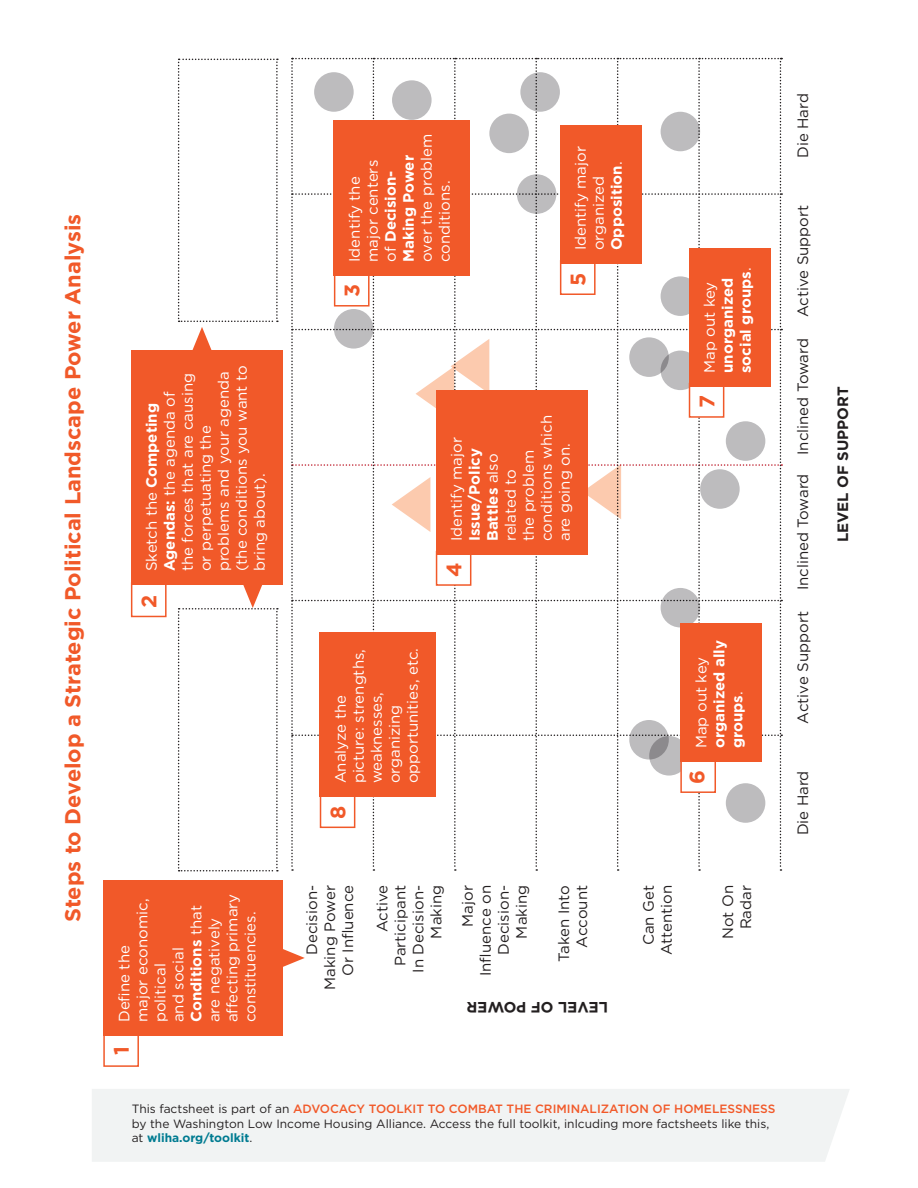
<style>
.page{position:relative;width:918px;height:1188px;background:#fff}
.page>*{position:absolute;margin:0;border:0;box-sizing:border-box;transform-origin:0 0}
.heading_2_chart{font:700 21.75px "Gotham";color:#f15929}
.heading_2{font:700 21px "Gotham";color:#f15929}
.body{font:15px/18px "Gotham";color:#fff}
.t1{font:15px/18px "Gotham";color:#231f20;text-align:right}
.body-2{font:700 15px/18px "Gotham";color:#fff}
.t2{font:700 15px "Gotham";color:#231f20}
.t3{font:12px/14.4px "Gotham";color:#231f20}
.s1{font-weight:700}
.s2{font-weight:400}
.s3{font-weight:500;color:#f15929}
.s4{font-weight:700;color:#007b91}
</style>
<div class="page">
<div style="left:92px;top:1089px;width:757px;height:73px;background:#f1f3f3"></div>
<svg style="left:291px;top:58px;width:491px;height:813px"></svg>
<div style="left:103px;top:880px;width:180px;height:156px;background:#f15929"></div>
<div style="left:131px;top:350px;width:152px;height:235px;background:#f15929"></div>
<svg style="left:283px;top:949px;width:22px;height:18px"></svg>
<svg style="left:178px;top:585px;width:100px;height:286px"></svg>
<svg style="left:178px;top:59px;width:100px;height:291px"></svg>
<div style="left:103px;top:1032px;width:36px;height:35px;border:2px solid #f15929"></div>
<div style="left:131px;top:582px;width:36px;height:35px;border:2px solid #f15929"></div>
<div style="left:334px;top:272px;width:36px;height:35px;background:#fff;border:2px solid #f15929"></div>
<div style="left:560px;top:260px;width:36px;height:35px;background:#fff;border:2px solid #f15929"></div>
<div style="left:689px;top:383px;width:35px;height:35px;background:#fff;border:2px solid #f15929"></div>
<div style="left:680px;top:758px;width:36px;height:35px;background:#fff;border:2px solid #f15929"></div>
<div style="left:436px;top:551px;width:35px;height:35px;background:#fff;border:2px solid #f15929"></div>
<div style="left:320px;top:793px;width:35px;height:35px;background:#fff;border:2px solid #f15929"></div>
<div style="left:334px;top:120px;width:136px;height:155px;background:#f15929"></div>
<div style="left:560px;top:126px;width:82px;height:138px;background:#f15929"></div>
<div style="left:689px;top:248px;width:82px;height:139px;background:#f15929"></div>
<div style="left:680px;top:624px;width:82px;height:138px;background:#f15929"></div>
<div style="left:436px;top:390px;width:151px;height:165px;background:#f15929"></div>
<div style="left:320px;top:632px;width:116px;height:165px;background:#f15929"></div>
<p class="heading_2_chart" style="left:60px;top:922px;width:710px;rotate:-90deg">Steps to Develop a Strategic Political Landscape Power Analysis</p>
<p class="body" style="left:142px;top:571px;width:207px;rotate:-90deg">Sketch the <span class="s1">Competing<br>Agendas:</span> the agenda of the forces that are causing or perpetuating the problems and your agenda (the conditions you want to bring about).</p>
<p class="heading_2" style="left:137px;top:608px;width:15px;rotate:-90deg">2</p>
<p class="body" style="left:115px;top:1022px;width:130px;rotate:-90deg">Define the<br>major economic, political<br>and social<br><span class="s1">Conditions</span> that are negatively affecting primary constituencies.</p>
<p class="heading_2" style="left:109px;top:1055px;width:10px;rotate:-90deg">1</p>
<p class="body" style="left:345px;top:262px;width:130px;rotate:-90deg">Identify the major centers<br>of <span class="s1">Decision-<br>Making Power </span>over the problem conditions.</p>
<p class="body" style="left:571px;top:250px;width:105px;rotate:-90deg">Identify major organized<br><span class="s1">Opposition</span>.</p>
<p class="heading_2" style="left:340px;top:297px;width:15px;rotate:-90deg">3</p>
<p class="heading_2" style="left:566px;top:286px;width:15px;rotate:-90deg">5</p>
<p class="body" style="left:447px;top:541px;width:127px;rotate:-90deg">Identify major<br><span class="s1">Issue/Policy<br>Battles</span> also related to<br>the problem conditions which are going on.</p>
<p class="heading_2" style="left:442px;top:577px;width:16px;rotate:-90deg">4</p>
<p class="body" style="left:331px;top:783px;width:137px;rotate:-90deg">Analyze the picture: strengths, weaknesses, organizing opportunities, etc.</p>
<p class="heading_2" style="left:326px;top:819px;width:15px;rotate:-90deg">8</p>
<p class="body-2" style="left:700px;top:373px;width:107px;rotate:-90deg"><span class="s2">Map out key </span>unorganized social groups<span class="s2">.</span></p>
<p class="heading_2" style="left:695px;top:408px;width:14px;rotate:-90deg">7</p>
<p class="body-2" style="left:692px;top:748px;width:109px;rotate:-90deg"><span class="s2">Map out key </span>organized ally groups<span class="s2">.</span></p>
<p class="heading_2" style="left:685px;top:784px;width:15px;rotate:-90deg">6</p>
<p class="t1" style="left:303px;top:990px;width:106px;rotate:-90deg">Decision-<br>Making Power<br>Or Influence</p>
<p class="t1" style="left:373px;top:973px;width:89px;rotate:-90deg">Active<br>Participant<br>In Decision-<br>Making</p>
<p class="t1" style="left:458px;top:976px;width:93px;rotate:-90deg">Major<br>Influence on<br>Decision-<br>Making</p>
<p class="t1" style="left:555px;top:962px;width:78px;rotate:-90deg">Taken Into<br>Account</p>
<p class="t1" style="left:639px;top:955px;width:72px;rotate:-90deg">Can Get<br>Attention</p>
<p class="t1" style="left:719px;top:939px;width:56px;rotate:-90deg">Not On<br>Radar</p>
<p class="t2" style="left:608px;top:1016px;width:143px;rotate:-180deg">LEVEL OF POWER</p>
<p class="t3" style="left:132px;top:1102px;width:645px">This factsheet is part of an <span class="s3">ADVOCACY TOOLKIT TO COMBAT THE CRIMINALIZATION OF HOMELESSNESS </span>by the Washington Low Income Housing Alliance. Access the full toolkit, inlcuding more factsheets like this, at <span class="s4">wliha.org/toolkit</span>.</p>
<p class="t1" style="left:794px;top:158px;width:66px;rotate:-90deg">Die Hard</p>
<p class="t1" style="left:794px;top:317px;width:114px;rotate:-90deg">Active Support</p>
<p class="t1" style="left:794px;top:455px;width:118px;rotate:-90deg">Inclined Toward</p>
<p class="t1" style="left:794px;top:590px;width:118px;rotate:-90deg">Inclined Toward</p>
<p class="t1" style="left:794px;top:724px;width:114px;rotate:-90deg">Active Support</p>
<p class="t1" style="left:794px;top:835px;width:66px;rotate:-90deg">Die Hard</p>
<p class="t2" style="left:834px;top:542px;width:157px;rotate:-90deg">LEVEL OF SUPPORT</p>
</div>
